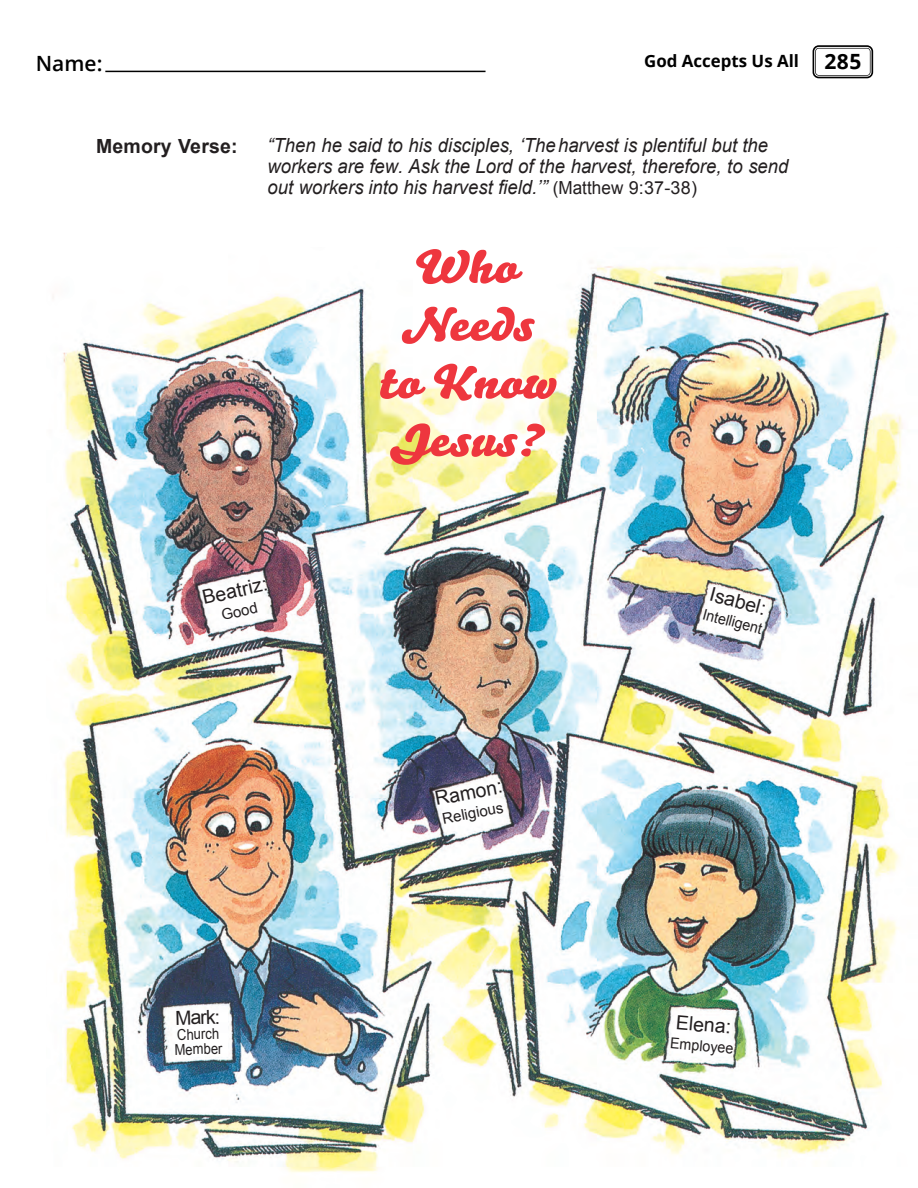
<style>
.page{position:relative;width:918px;height:1188px;background:#fff}
.page>*{position:absolute;margin:0;border:0;box-sizing:border-box;transform-origin:0 0}
.t1{font:45px/57.8px "Bello Script";color:#ee363e;text-align:center;scale:1.25 1}
.t2{font:600 21px "Open Sans";color:#000}
.t3{font:italic 19.5px/20.9px "Arial";color:#231f20;scale:.95 1}
.t4{font:19.5px "Arial";color:#231f20}
.t5{font:700 19.5px "Arial";letter-spacing:.01em;color:#231f20}
.t6{font:700 16.8px "Open Sans";color:#000}
.t7{font:15px "Arial";color:#231f20;scale:.95 1}
.t8{font:15px "Arial";color:#231f20}
.t9{font:15px/15px "Arial";color:#231f20;scale:.87 1}
.s1{font-size:21px}
.s2{font-style:normal;font-size:18px}
</style>
<div class="page">
<img style="left:61px;top:265px;width:842px;height:908px">
<hr style="left:105px;top:71px;width:381px;height:1px;background:#000">
<svg style="left:813px;top:45px;width:60px;height:33px"></svg>
<p class="t2" style="left:36px;top:49px;width:68px">Name:</p>
<p class="t6" style="left:644px;top:49px;width:219px">God Accepts Us All <span class="s1">285</span></p>
<p class="t5" style="left:96px;top:133px;width:143px">Memory Verse:</p>
<p class="t3" style="left:267px;top:135px;width:550px">“Then he said to his disciples, ‘The harvest is plentiful but the workers are few. Ask the Lord of the harvest, therefore, to send out workers into his harvest field.’” <span class="s2">(Matthew 9:37-38)</span></p>
<h1 class="t1" style="left:378px;top:238px;width:144px">Who<br>Needs to Know<br>Jesus?</h1>
<p class="t4" style="left:200px;top:585px;width:68px;rotate:-12deg">Beatriz:</p>
<p class="t8" style="left:220px;top:605px;width:38px;rotate:-12deg">Good</p>
<p class="t4" style="left:175px;top:1005px;width:46px;rotate:-2deg">Mark:</p>
<p class="t9" style="left:174px;top:1027px;width:57px;rotate:-1deg">Church<br>Member</p>
<p class="t4" style="left:433px;top:786px;width:70px;rotate:-11deg">Ramon:</p>
<p class="t8" style="left:441px;top:809px;width:63px;rotate:-11deg">Religious</p>
<p class="t4" style="left:714px;top:581px;width:59px;rotate:15deg">Isabel:</p>
<p class="t7" style="left:706px;top:604px;width:66px;rotate:15deg">Intelligent</p>
<p class="t4" style="left:677px;top:1009px;width:57px;rotate:5deg">Elena:</p>
<p class="t7" style="left:671px;top:1033px;width:68px;rotate:5deg">Employee</p>
</div>
